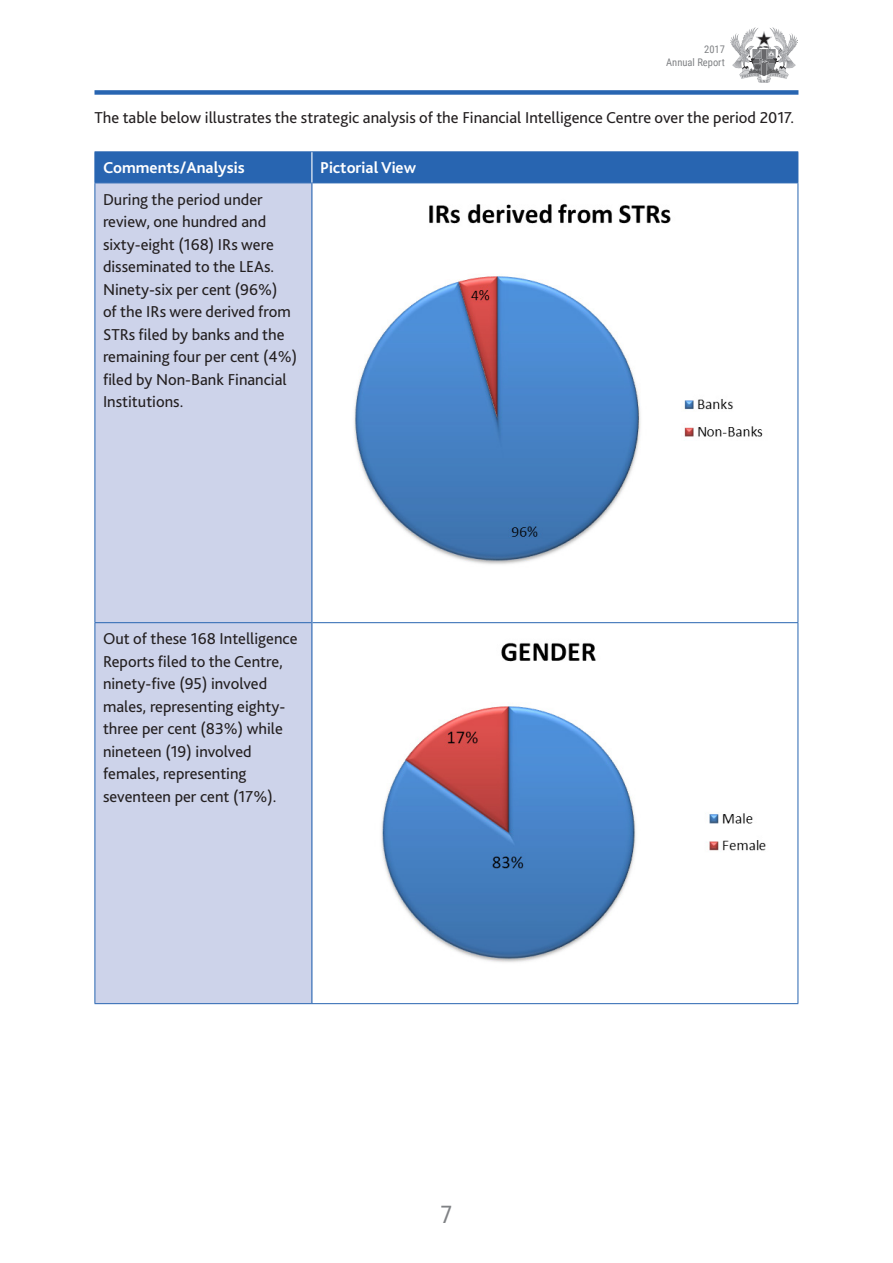
<style>
.page{position:relative;width:893px;height:1263px;background:#fff}
.page>*{position:absolute;margin:0;border:0;box-sizing:border-box;transform-origin:0 0}
.t1{font:24px "Roboto Condensed";color:#808285}
.t2{font:16.5px/22.5px "Bliss 2";color:#231f20}
.t3{font:700 16.5px "Bliss 2";color:#fff}
.t4{font:10.5px/12.6px "Roboto Condensed";color:#808285;text-align:right}
</style>
<div class="page">
<div style="left:94px;top:90px;width:704px;height:5px;background:#2865b1"></div>
<img style="left:731px;top:27px;width:66px;height:56px">
<div style="left:96px;top:152px;width:702px;height:31px;background:#2865b1"></div>
<div style="left:96px;top:184px;width:215px;height:819px;background:#cdd3ea"></div>
<hr style="left:95px;top:151px;width:217px;height:1px;background:#2865b1">
<hr style="left:95px;top:152px;width:1px;height:31px;background:#2865b1">
<hr style="left:312px;top:151px;width:486px;height:1px;background:#2865b1">
<hr style="left:798px;top:152px;width:1px;height:31px;background:#2865b1">
<hr style="left:95px;top:183px;width:217px;height:1px;background:#2865b1">
<hr style="left:95px;top:183px;width:1px;height:439px;background:#2865b1">
<hr style="left:312px;top:183px;width:486px;height:1px;background:#2865b1">
<hr style="left:798px;top:183px;width:1px;height:439px;background:#2865b1">
<hr style="left:95px;top:622px;width:216px;height:1px;background:#2865b1">
<hr style="left:95px;top:623px;width:1px;height:380px;background:#2865b1">
<hr style="left:312px;top:622px;width:486px;height:1px;background:#2865b1">
<hr style="left:798px;top:623px;width:1px;height:380px;background:#2865b1">
<hr style="left:95px;top:1003px;width:217px;height:1px;background:#2865b1">
<hr style="left:312px;top:1003px;width:486px;height:1px;background:#2865b1">
<hr style="left:311px;top:152px;width:1px;height:31px;background:#fff">
<hr style="left:311px;top:183px;width:1px;height:440px;background:#2865b1">
<hr style="left:311px;top:623px;width:1px;height:380px;background:#2865b1">
<img style="left:354px;top:203px;width:409px;height:361px">
<img style="left:381px;top:642px;width:385px;height:320px">
<p class="t4" style="left:666px;top:43px;width:60px">2017<br>Annual Report</p>
<p class="t2" style="left:95px;top:106px;width:701px">The table below illustrates the strategic analysis of the Financial Intelligence Centre over the period 2017.</p>
<p class="t3" style="left:103px;top:158px;width:143px">Comments/Analysis</p>
<p class="t3" style="left:320px;top:158px;width:98px">Pictorial View</p>
<p class="t2" style="left:103px;top:187px;width:196px">During the period under review, one hundred and sixty-eight (168) IRs were disseminated to the LEAs.<br>Ninety-six per cent (96%)<br>of the IRs were derived from<br>STRs filed by banks and the remaining four per cent (4%) filed by Non-Bank Financial<br>Institutions.</p>
<p class="t2" style="left:103px;top:627px;width:196px">Out of these 168 Intelligence<br>Reports filed to the Centre, ninety-five (95) involved males, representing eighty&shy;three per cent (83%) while nineteen (19) involved females, representing seventeen per cent (17%).</p>
<h1 class="t1" style="left:441px;top:1198px;width:13px">7</h1>
</div>
